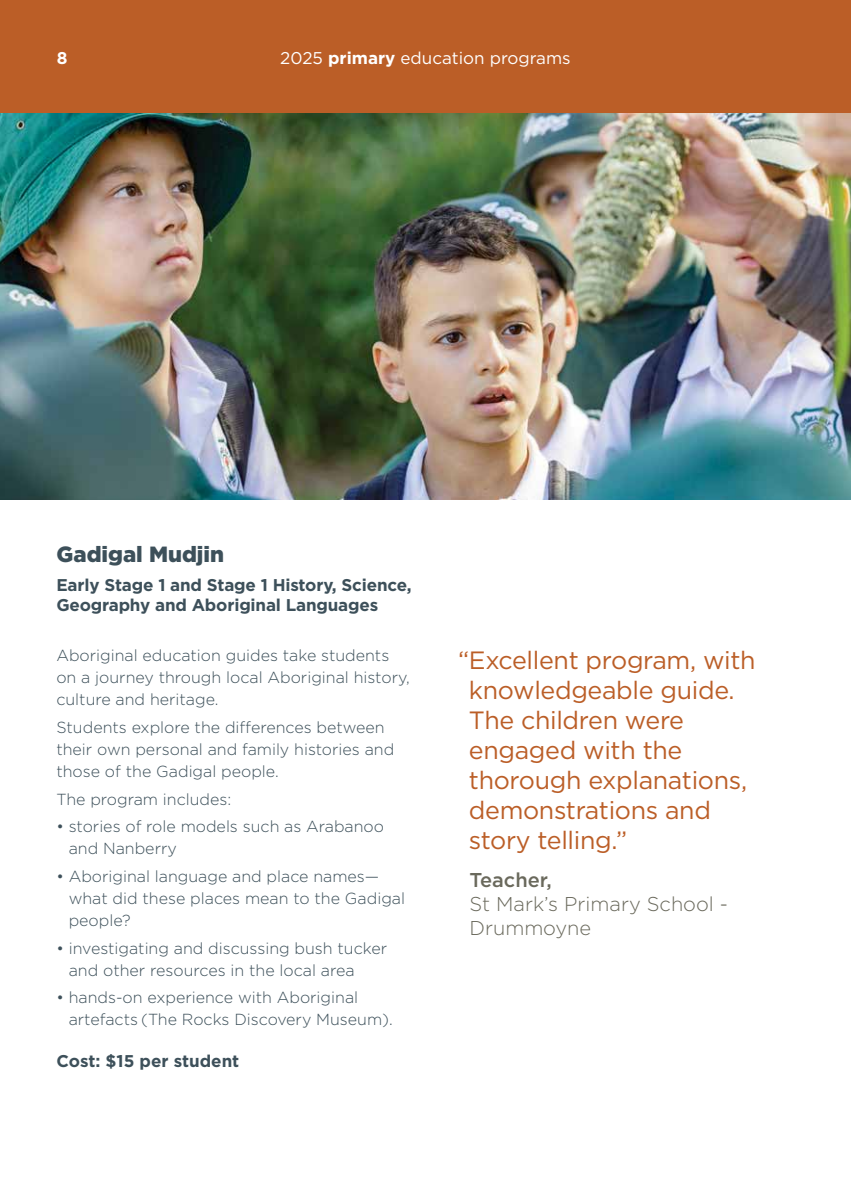
<style>
.page{position:relative;width:851px;height:1191px;background:#fff}
.page>*{position:absolute;margin:0;border:0;box-sizing:border-box;transform-origin:0 0}
.t1{font:25px/30px "Gotham";letter-spacing:-.015em;color:#bb5e27}
.t2{font:900 22px "Gotham";color:#3d505a}
.t3{font:300 20px/24px "Gotham";color:#6a695c}
.t4{font:500 20px "Gotham";color:#6a695c}
.t5{font:700 17px/20px "Gotham";letter-spacing:-.01em;color:#3d505a}
.t6{font:17px "Gotham";color:#fff}
.t7{font:700 17px "Gotham";color:#fff}
.t8{font:300 16px/22px "Gotham";color:#3d505a}
.s1{font-weight:700}
</style>
<div class="page">
<div style="left:0;top:0;width:850px;height:113px;background:#bb5e27"></div>
<img style="left:0;top:113px;width:850px;height:386px">
<p class="t7" style="left:57px;top:47px;width:12px">8</p>
<p class="t6" style="left:280px;top:47px;width:292px">2025 <span class="s1">primary</span> education programs</p>
<h2 class="t2" style="left:56px;top:539px;width:169px">Gadigal Mudjin</h2>
<p class="t5" style="left:56px;top:574px;width:357px">Early Stage 1 and Stage 1 History, Science,<br>Geography and Aboriginal Languages</p>
<p class="t8" style="left:56px;top:644px;width:355px">Aboriginal education guides take students on a journey through local Aboriginal history, culture and heritage.</p>
<p class="t8" style="left:56px;top:716px;width:339px">Students explore the differences between their own personal and family histories and those of the Gadigal people.</p>
<p class="t8" style="left:56px;top:787px;width:176px">The program includes:</p>
<p class="t8" style="left:69px;top:815px;width:317px;text-indent:-12px">• stories of role models such as Arabanoo and Nanberry</p>
<p class="t8" style="left:69px;top:865px;width:338px;text-indent:-12px">• Aboriginal language and place names— what did these places mean to the Gadigal people?</p>
<p class="t8" style="left:69px;top:936px;width:320px;text-indent:-12px">• investigating and discussing bush tucker and other resources in the local area</p>
<p class="t8" style="left:69px;top:986px;width:325px;text-indent:-12px">• hands-on experience with Aboriginal artefacts (The Rocks Discovery Museum).</p>
<p class="t5" style="left:56px;top:1051px;width:184px">Cost: $15 per student</p>
<h1 class="t1" style="left:469px;top:644px;width:288px;text-indent:-11px">“Excellent program, with knowledgeable guide.<br>The children were engaged with the thorough explanations, demonstrations and story telling.”</h1>
<p class="t4" style="left:469px;top:866px;width:84px">Teacher,</p>
<p class="t3" style="left:469px;top:891px;width:260px">St Mark’s Primary School -<br>Drummoyne</p>
</div>
